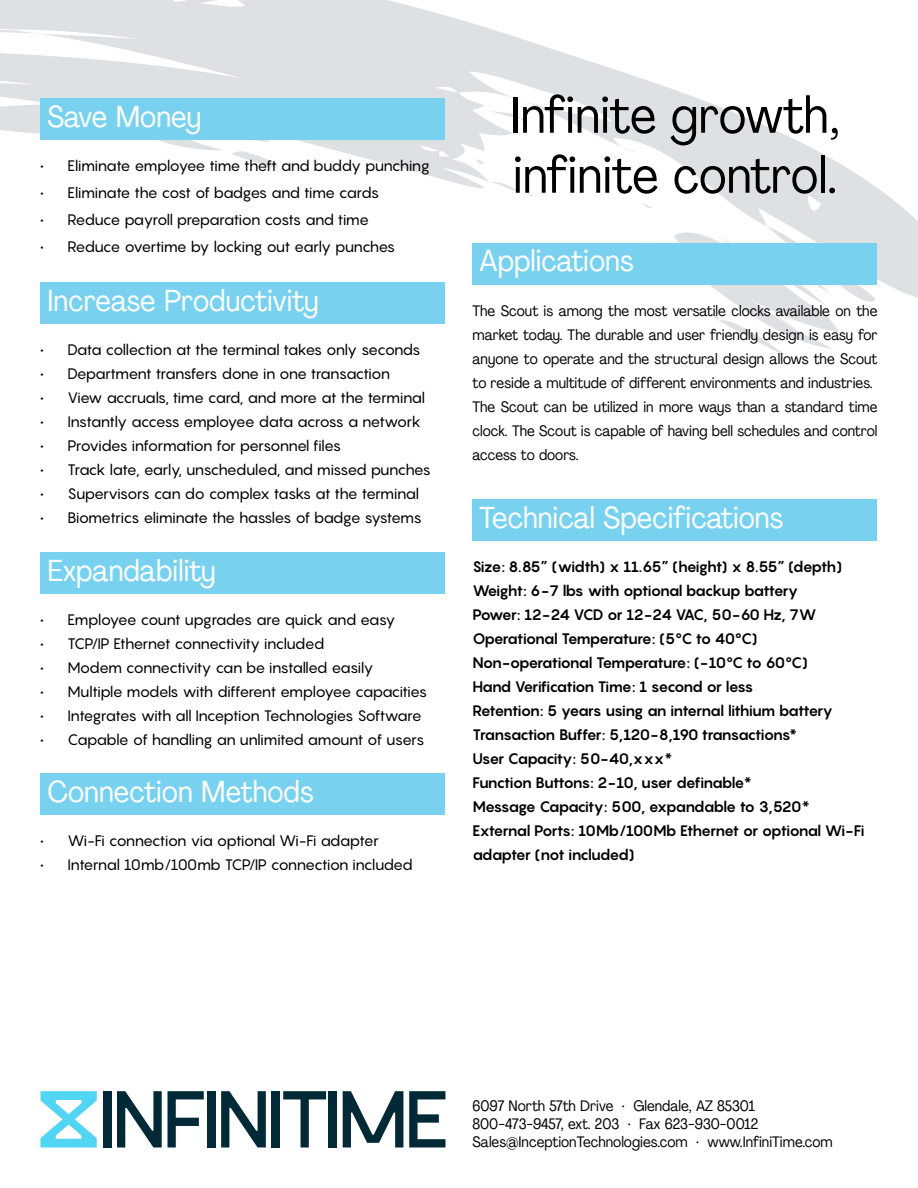
<style>
.page{position:relative;width:918px;height:1188px;background:#fff}
.page>*{position:absolute;margin:0;border:0;box-sizing:border-box;transform-origin:0 0}
.t1{font:condensed 51px/60px "Agrandir";color:#000}
.t2{font:condensed 30px "Agrandir";color:#fff}
.t3{font:15px "Pangram";letter-spacing:-.06em;color:#000}
.t4{font:700 15px/24px "Pangram";letter-spacing:-.07em;color:#000}
.t5{font:condensed 15px/24px "Agrandir";color:#000}
</style>
<div class="page">
<svg style="left:0;top:0;width:918px;height:298px"></svg>
<svg style="left:489px;top:181px;width:29px;height:11px"></svg>
<svg style="left:0;top:83px;width:30px;height:5px"></svg>
<svg style="left:642px;top:203px;width:11px;height:6px"></svg>
<svg style="left:525px;top:193px;width:9px;height:4px"></svg>
<svg style="left:231px;top:139px;width:91px;height:46px"></svg>
<svg style="left:331px;top:151px;width:3px;height:11px"></svg>
<svg style="left:474px;top:159px;width:18px;height:13px"></svg>
<svg style="left:489px;top:111px;width:45px;height:17px"></svg>
<svg style="left:147px;top:139px;width:77px;height:12px"></svg>
<svg style="left:646px;top:215px;width:233px;height:140px"></svg>
<div style="left:40px;top:98px;width:406px;height:41px;background:#78d2ef"></div>
<div style="left:40px;top:283px;width:406px;height:41px;background:#78d2ef"></div>
<div style="left:472px;top:243px;width:406px;height:41px;background:#78d2ef"></div>
<div style="left:472px;top:500px;width:406px;height:41px;background:#78d2ef"></div>
<div style="left:40px;top:553px;width:406px;height:41px;background:#78d2ef"></div>
<div style="left:40px;top:774px;width:406px;height:41px;background:#78d2ef"></div>
<div style="left:103px;top:1091px;width:8px;height:56px;background:#012936"></div>
<svg style="left:117px;top:1091px;width:45px;height:56px"></svg>
<svg style="left:168px;top:1091px;width:36px;height:56px"></svg>
<div style="left:207px;top:1091px;width:8px;height:56px;background:#012936"></div>
<svg style="left:221px;top:1091px;width:45px;height:56px"></svg>
<div style="left:272px;top:1091px;width:8px;height:56px;background:#012936"></div>
<svg style="left:283px;top:1091px;width:43px;height:56px"></svg>
<div style="left:329px;top:1091px;width:8px;height:56px;background:#012936"></div>
<svg style="left:343px;top:1091px;width:60px;height:56px"></svg>
<svg style="left:409px;top:1091px;width:37px;height:56px"></svg>
<svg style="left:40px;top:1091px;width:57px;height:56px"></svg>
<h2 class="t2" style="left:48px;top:98px;width:156px">Save Money</h2>
<p class="t3" style="left:40px;top:156px;width:391px">• Eliminate employee time theft and buddy punching</p>
<p class="t3" style="left:40px;top:183px;width:340px">• Eliminate the cost of badges and time cards</p>
<p class="t3" style="left:40px;top:210px;width:330px">• Reduce payroll preparation costs and time</p>
<p class="t3" style="left:40px;top:237px;width:356px">• Reduce overtime by locking out early punches</p>
<h2 class="t2" style="left:48px;top:282px;width:273px">Increase Productivity</h2>
<p class="t3" style="left:40px;top:340px;width:382px">• Data collection at the terminal takes only seconds</p>
<p class="t3" style="left:40px;top:364px;width:351px">• Department transfers done in one transaction</p>
<p class="t3" style="left:40px;top:388px;width:386px">• View accruals, time card, and more at the terminal</p>
<p class="t3" style="left:40px;top:412px;width:382px">• Instantly access employee data across a network</p>
<p class="t3" style="left:40px;top:436px;width:302px">• Provides information for personnel files</p>
<p class="t3" style="left:40px;top:460px;width:392px">• Track late, early, unscheduled, and missed punches</p>
<p class="t3" style="left:40px;top:484px;width:380px">• Supervisors can do complex tasks at the terminal</p>
<p class="t3" style="left:40px;top:508px;width:383px">• Biometrics eliminate the hassles of badge systems</p>
<h2 class="t2" style="left:48px;top:552px;width:170px">Expandability</h2>
<p class="t3" style="left:40px;top:610px;width:356px">• Employee count upgrades are quick and easy</p>
<p class="t3" style="left:40px;top:634px;width:285px">• TCP/IP Ethernet connectivity included</p>
<p class="t3" style="left:40px;top:658px;width:335px">• Modem connectivity can be installed easily</p>
<p class="t3" style="left:40px;top:682px;width:388px">• Multiple models with different employee capacities</p>
<p class="t3" style="left:40px;top:706px;width:383px">• Integrates with all Inception Technologies Software</p>
<p class="t3" style="left:40px;top:730px;width:385px">• Capable of handling an unlimited amount of users</p>
<h2 class="t2" style="left:48px;top:773px;width:268px">Connection Methods</h2>
<p class="t3" style="left:40px;top:831px;width:340px">• Wi-Fi connection via optional Wi-Fi adapter</p>
<p class="t3" style="left:40px;top:855px;width:374px">• Internal 10mb/100mb TCP/IP connection included</p>
<h1 class="t1" style="left:510px;top:85px;width:331px">Infinite growth, infinite control.</h1>
<h2 class="t2" style="left:480px;top:242px;width:156px">Applications</h2>
<p class="t5" style="left:472px;top:298px;width:407px">The Scout is among the most versatile clocks available on the market today. The durable and user friendly design is easy for anyone to operate and the structural design allows the Scout to reside a multitude of different environments and industries.<br>The Scout can be utilized in more ways than a standard time clock. The Scout is capable of having bell schedules and control access to doors.</p>
<h2 class="t2" style="left:480px;top:499px;width:305px">Technical Specifications</h2>
<p class="t4" style="left:472px;top:555px;width:394px">Size: 8.85” (width) x 11.65” (height) x 8.55” (depth)<br>Weight: 6-7 lbs with optional backup battery<br>Power: 12-24 VCD or 12-24 VAC, 50-60 Hz, 7W Operational Temperature: (5°C to 40°C)<br>Non-operational Temperature: (-10°C to 60°C)<br>Hand Verification Time: 1 second or less<br>Retention: 5 years using an internal lithium battery Transaction Buffer: 5,120-8,190 transactions*<br>User Capacity: 50-40,xxx*<br>Function Buttons: 2-10, user definable*<br>Message Capacity: 500, expandable to 3,520* External Ports: 10Mb/100Mb Ethernet or optional Wi-Fi adapter (not included)</p>
<p class="t5" style="left:472px;top:1096px;width:362px;line-height:18px">6097 North 57th Drive • Glendale, AZ 85301<br>800-473-9457, ext. 203 • Fax 623-930-0012<br>Sales@InceptionTechnologies.com • www.InfiniTime.com</p>
</div>
